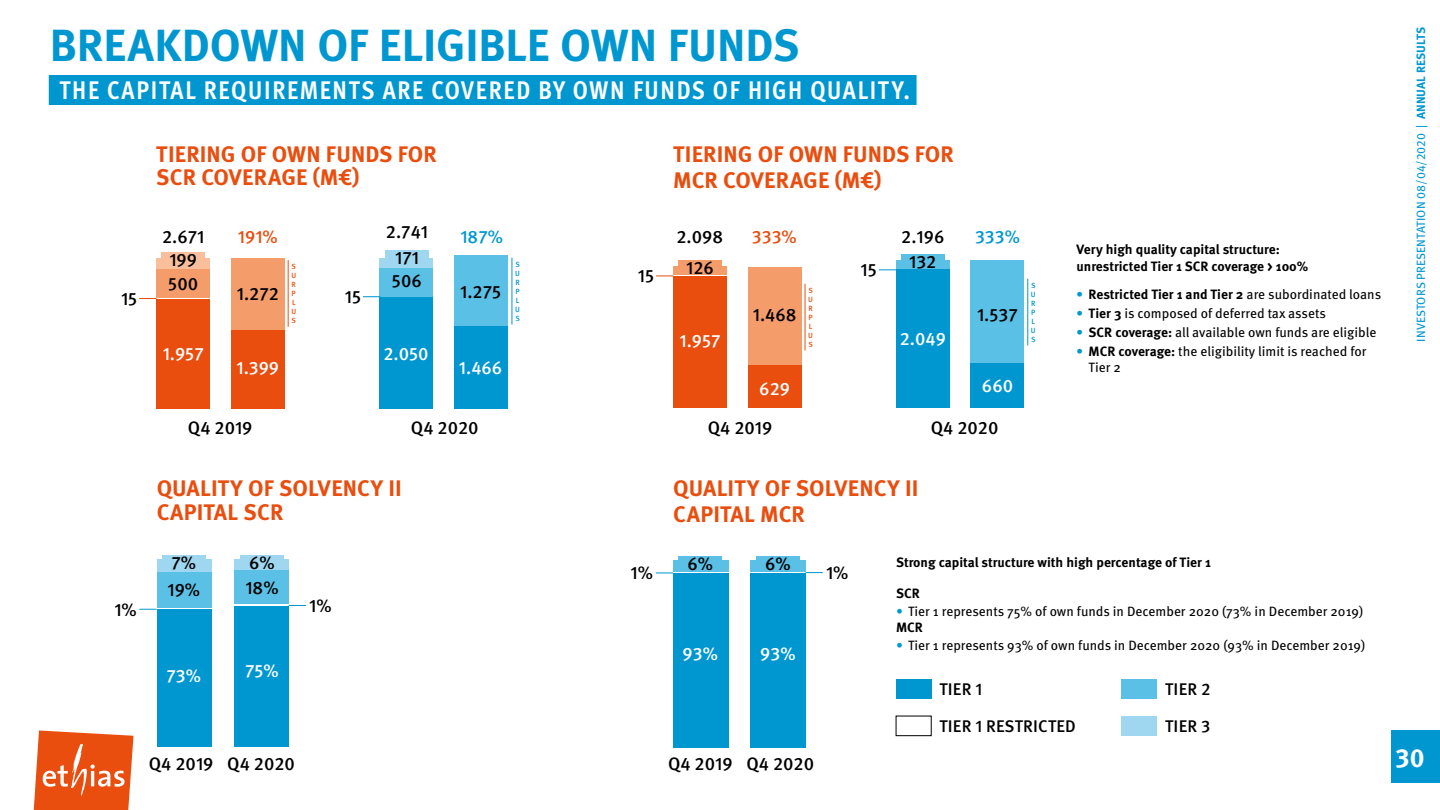
<style>
.page{position:relative;width:1440px;height:810px;background:#fff}
.page>*{position:absolute;margin:0;border:0;box-sizing:border-box;transform-origin:0 0}
.t1{font:700 45px "Meta Pro";letter-spacing:-.005em;color:#0097d1}
.t2{font:700 26.25px "Meta Pro";color:#fff}
.t3{font:700 condensed 25.5px "Meta Pro";letter-spacing:.07em;color:#fff}
.t4{font:700 22.5px/23.2px "Meta Pro";letter-spacing:.005em;color:#e94e0f}
.t5{font:500 18px "Meta Pro";color:#000}
.t6{font:500 18px "Meta Pro";color:#fff}
.t7{font:500 18px "Meta Pro";color:#e94e0f}
.t8{font:500 18px "Meta Pro";color:#0097d1}
.t9{font:500 16.88px "Meta Pro";letter-spacing:.01em;color:#000}
.t10{font:13.5px/15.8px "Meta Pro";color:#000}
.t11{font:700 13.5px/16.2px "Meta Pro";color:#000}
.t12{font:12px "Meta Pro";letter-spacing:.01em;color:#0097d1}
.t13{font:500 7.5px/9px "Meta Pro";color:#e94e0f;text-align:justify}
.t14{font:500 7.5px/9px "Meta Pro";color:#0097d1;text-align:justify}
.s1{color:#0097d1}
.s2{font-weight:400}
.s3{font-weight:700;color:#0097d1}
.s4{font-weight:700}
</style>
<div class="page">
<div style="left:1391px;top:731px;width:49px;height:52px;background:#0097d1"></div>
<svg style="left:34px;top:730px;width:100px;height:80px"></svg>
<div style="left:49px;top:75px;width:868px;height:30px;background:#0097d1"></div>
<div style="left:157px;top:259px;width:53px;height:11px;background:#f9bf9c"></div>
<div style="left:379px;top:258px;width:54px;height:10px;background:#9fd6f0"></div>
<div style="left:157px;top:270px;width:53px;height:28px;background:#f49c6a"></div>
<div style="left:379px;top:268px;width:54px;height:28px;background:#5bc0e6"></div>
<div style="left:231px;top:259px;width:53px;height:71px;background:#f49c6a"></div>
<div style="left:454px;top:255px;width:53px;height:71px;background:#5bc0e6"></div>
<div style="left:157px;top:299px;width:53px;height:110px;background:#e94e0f"></div>
<div style="left:231px;top:330px;width:53px;height:79px;background:#e94e0f"></div>
<div style="left:379px;top:297px;width:54px;height:112px;background:#0097d1"></div>
<div style="left:454px;top:326px;width:53px;height:83px;background:#0097d1"></div>
<div style="left:162px;top:252px;width:43px;height:14px;background:#f9bf9c"></div>
<svg style="left:139px;top:298px;width:18px;height:1px"></svg>
<hr style="left:288px;top:260px;width:1px;height:67px;background:#e94e0f">
<div style="left:385px;top:251px;width:44px;height:13px;background:#9fd6f0"></div>
<svg style="left:363px;top:296px;width:17px;height:1px"></svg>
<hr style="left:512px;top:258px;width:1px;height:66px;background:#0097d1">
<div style="left:673px;top:267px;width:54px;height:8px;background:#f49c6a"></div>
<div style="left:896px;top:260px;width:54px;height:9px;background:#5bc0e6"></div>
<div style="left:748px;top:267px;width:53px;height:99px;background:#f49c6a"></div>
<div style="left:971px;top:260px;width:53px;height:104px;background:#5bc0e6"></div>
<div style="left:673px;top:276px;width:54px;height:132px;background:#e94e0f"></div>
<div style="left:748px;top:366px;width:53px;height:42px;background:#e94e0f"></div>
<div style="left:896px;top:270px;width:54px;height:138px;background:#0097d1"></div>
<div style="left:971px;top:364px;width:53px;height:44px;background:#0097d1"></div>
<div style="left:679px;top:260px;width:43px;height:14px;background:#f49c6a"></div>
<svg style="left:656px;top:276px;width:17px;height:1px"></svg>
<hr style="left:805px;top:284px;width:1px;height:66px;background:#e94e0f">
<div style="left:901px;top:254px;width:43px;height:14px;background:#5bc0e6"></div>
<svg style="left:879px;top:269px;width:17px;height:1px"></svg>
<hr style="left:1027px;top:279px;width:1px;height:66px;background:#0097d1">
<div style="left:157px;top:559px;width:55px;height:13px;background:#9fd6f0"></div>
<div style="left:234px;top:559px;width:55px;height:11px;background:#9fd6f0"></div>
<div style="left:157px;top:572px;width:55px;height:36px;background:#5bc0e6"></div>
<div style="left:234px;top:570px;width:55px;height:34px;background:#5bc0e6"></div>
<div style="left:157px;top:610px;width:55px;height:137px;background:#0097d1"></div>
<div style="left:234px;top:606px;width:55px;height:141px;background:#0097d1"></div>
<div style="left:673px;top:560px;width:55px;height:12px;background:#5bc0e6"></div>
<div style="left:750px;top:560px;width:55px;height:12px;background:#5bc0e6"></div>
<div style="left:673px;top:573px;width:55px;height:175px;background:#0097d1"></div>
<div style="left:750px;top:573px;width:55px;height:175px;background:#0097d1"></div>
<div style="left:162px;top:556px;width:43px;height:13px;background:#9fd6f0"></div>
<svg style="left:139px;top:609px;width:18px;height:1px"></svg>
<svg style="left:289px;top:605px;width:17px;height:1px"></svg>
<div style="left:240px;top:556px;width:44px;height:13px;background:#9fd6f0"></div>
<svg style="left:806px;top:572px;width:17px;height:1px"></svg>
<div style="left:756px;top:557px;width:44px;height:13px;background:#5bc0e6"></div>
<div style="left:679px;top:557px;width:43px;height:13px;background:#5bc0e6"></div>
<svg style="left:656px;top:573px;width:17px;height:1px"></svg>
<div style="left:896px;top:679px;width:35px;height:19px;background:#0097d1"></div>
<div style="left:896px;top:716px;width:35px;height:20px;border:1px solid #000"></div>
<div style="left:1122px;top:679px;width:35px;height:19px;background:#5bc0e6"></div>
<div style="left:1122px;top:716px;width:35px;height:20px;background:#9fd6f0"></div>
<h1 class="t1" style="left:50px;top:10px;width:751px">BREAKDOWN OF ELIGIBLE OWN FUNDS</h1>
<h3 class="t3" style="left:59px;top:71px;width:852px">THE CAPITAL REQUIREMENTS ARE COVERED BY OWN FUNDS OF HIGH QUALITY.</h3>
<h3 class="t5" style="left:121px;top:285px;width:18px">15</h3>
<h3 class="t4" style="left:156px;top:141px;width:282px">TIERING OF OWN FUNDS FOR<br>SCR COVERAGE (M€)</h3>
<h3 class="t5" style="left:162px;top:223px;width:44px">2.671</h3>
<h3 class="t7" style="left:238px;top:223px;width:41px">191%</h3>
<h3 class="t5" style="left:386px;top:218px;width:44px">2.741</h3>
<h3 class="t8" style="left:460px;top:223px;width:44px">187%</h3>
<h3 class="t5" style="left:169px;top:246px;width:29px">199</h3>
<h3 class="t5" style="left:168px;top:270px;width:31px">500</h3>
<h3 class="t5" style="left:237px;top:280px;width:44px">1.272</h3>
<p class="t13" style="left:291px;top:262px;width:6px">S U R P L U S</p>
<h3 class="t5" style="left:345px;top:283px;width:18px">15</h3>
<h3 class="t5" style="left:395px;top:244px;width:25px">171</h3>
<h3 class="t5" style="left:392px;top:267px;width:31px">506</h3>
<h3 class="t5" style="left:460px;top:278px;width:42px">1.275</h3>
<p class="t14" style="left:515px;top:259px;width:6px">S U R P L U S</p>
<h3 class="t6" style="left:163px;top:340px;width:43px">1.957</h3>
<h3 class="t6" style="left:237px;top:353px;width:44px">1.399</h3>
<h3 class="t6" style="left:383px;top:340px;width:47px">2.050</h3>
<h3 class="t6" style="left:459px;top:353px;width:45px">1.466</h3>
<h3 class="t5" style="left:188px;top:414px;width:66px">Q4 2019</h3>
<h3 class="t5" style="left:411px;top:414px;width:69px">Q4 2020</h3>
<h3 class="t5" style="left:638px;top:262px;width:18px">15</h3>
<h3 class="t4" style="left:673px;top:140px;width:282px;line-height:26.2px">TIERING OF OWN FUNDS FOR<br>MCR COVERAGE (M€)</h3>
<h3 class="t5" style="left:676px;top:223px;width:48px">2.098</h3>
<h3 class="t7" style="left:752px;top:223px;width:46px">333%</h3>
<h3 class="t5" style="left:901px;top:223px;width:45px">2.196</h3>
<h3 class="t8" style="left:975px;top:223px;width:46px">333%</h3>
<h3 class="t5" style="left:686px;top:253px;width:29px">126</h3>
<h3 class="t5" style="left:861px;top:256px;width:18px">15</h3>
<h3 class="t5" style="left:909px;top:247px;width:29px">132</h3>
<h3 class="t6" style="left:680px;top:326px;width:43px">1.957</h3>
<h3 class="t5" style="left:753px;top:301px;width:45px">1.468</h3>
<p class="t13" style="left:808px;top:285px;width:6px">S U R P L U S</p>
<h3 class="t6" style="left:900px;top:325px;width:48px">2.049</h3>
<h3 class="t5" style="left:977px;top:301px;width:42px">1.537</h3>
<p class="t14" style="left:1031px;top:280px;width:6px">S U R P L U S</p>
<h3 class="t6" style="left:759px;top:375px;width:32px">629</h3>
<h3 class="t6" style="left:982px;top:372px;width:33px">660</h3>
<h3 class="t5" style="left:708px;top:414px;width:66px">Q4 2019</h3>
<h3 class="t5" style="left:931px;top:414px;width:69px">Q4 2020</h3>
<p class="t11" style="left:1077px;top:241px;width:233px">Very high quality capital structure: unrestricted Tier 1 SCR coverage &gt; 100%</p>
<p class="t11" style="left:1077px;top:286px;width:306px"><span class="s1">•</span> Restricted Tier 1 and Tier 2 <span class="s2">are subordinated loans</span></p>
<p class="t10" style="left:1077px;top:305px;width:251px"><span class="s3">•</span> <span class="s4">Tier 3</span> is composed of deferred tax assets</p>
<p class="t10" style="left:1077px;top:324px;width:301px"><span class="s3">•</span> <span class="s4">SCR coverage:</span> all available own funds are eligible</p>
<p class="t10" style="left:1089px;top:343px;width:279px;text-indent:-12px"><span class="s3">•</span> <span class="s4">MCR coverage:</span> the eligibility limit is reached for<br>Tier 2</p>
<p class="t12" style="left:1412px;top:342px;width:316px;rotate:-90deg">INVESTORS PRESENTATION 08/04/2020 | <span class="s4">ANNUAL RESULTS</span></p>
<h3 class="t4" style="left:157px;top:475px;width:247px">QUALITY OF SOLVENCY II<br>CAPITAL SCR</h3>
<h3 class="t4" style="left:673px;top:473px;width:247px;line-height:26.2px">QUALITY OF SOLVENCY II<br>CAPITAL MCR</h3>
<h3 class="t5" style="left:172px;top:549px;width:26px">7%</h3>
<h3 class="t5" style="left:168px;top:576px;width:34px">19%</h3>
<h3 class="t5" style="left:249px;top:549px;width:27px">6%</h3>
<h3 class="t5" style="left:245px;top:574px;width:35px">18%</h3>
<h3 class="t5" style="left:114px;top:595px;width:24px">1%</h3>
<h3 class="t5" style="left:309px;top:592px;width:24px">1%</h3>
<h3 class="t6" style="left:167px;top:661px;width:36px">73%</h3>
<h3 class="t6" style="left:245px;top:657px;width:35px">75%</h3>
<h3 class="t5" style="left:631px;top:559px;width:24px">1%</h3>
<h3 class="t5" style="left:688px;top:550px;width:27px">6%</h3>
<h3 class="t6" style="left:683px;top:640px;width:37px">93%</h3>
<h3 class="t5" style="left:765px;top:550px;width:27px">6%</h3>
<h3 class="t6" style="left:760px;top:640px;width:37px">93%</h3>
<h3 class="t5" style="left:826px;top:559px;width:24px">1%</h3>
<h3 class="t5" style="left:149px;top:750px;width:148px">Q4 2019 Q4 2020</h3>
<h3 class="t5" style="left:668px;top:750px;width:148px">Q4 2019 Q4 2020</h3>
<p class="t11" style="left:896px;top:553px;width:316px">Strong capital structure with high percentage of Tier 1</p>
<p class="t11" style="left:896px;top:585px;width:25px">SCR</p>
<p class="t10" style="left:896px;top:603px;width:469px"><span class="s1">•</span> Tier 1 represents 75% of own funds in December 2020 (73% in December 2019)<br><span class="s4">MCR</span></p>
<p class="t10" style="left:896px;top:637px;width:471px"><span class="s1">•</span> Tier 1 represents 93% of own funds in December 2020 (93% in December 2019)</p>
<p class="t9" style="left:940px;top:676px;width:44px">TIER 1</p>
<p class="t9" style="left:940px;top:713px;width:138px">TIER 1 RESTRICTED</p>
<p class="t9" style="left:1165px;top:676px;width:47px">TIER 2</p>
<p class="t9" style="left:1165px;top:713px;width:47px">TIER 3</p>
<h2 class="t2" style="left:1396px;top:737px;width:30px">30</h2>
</div>
